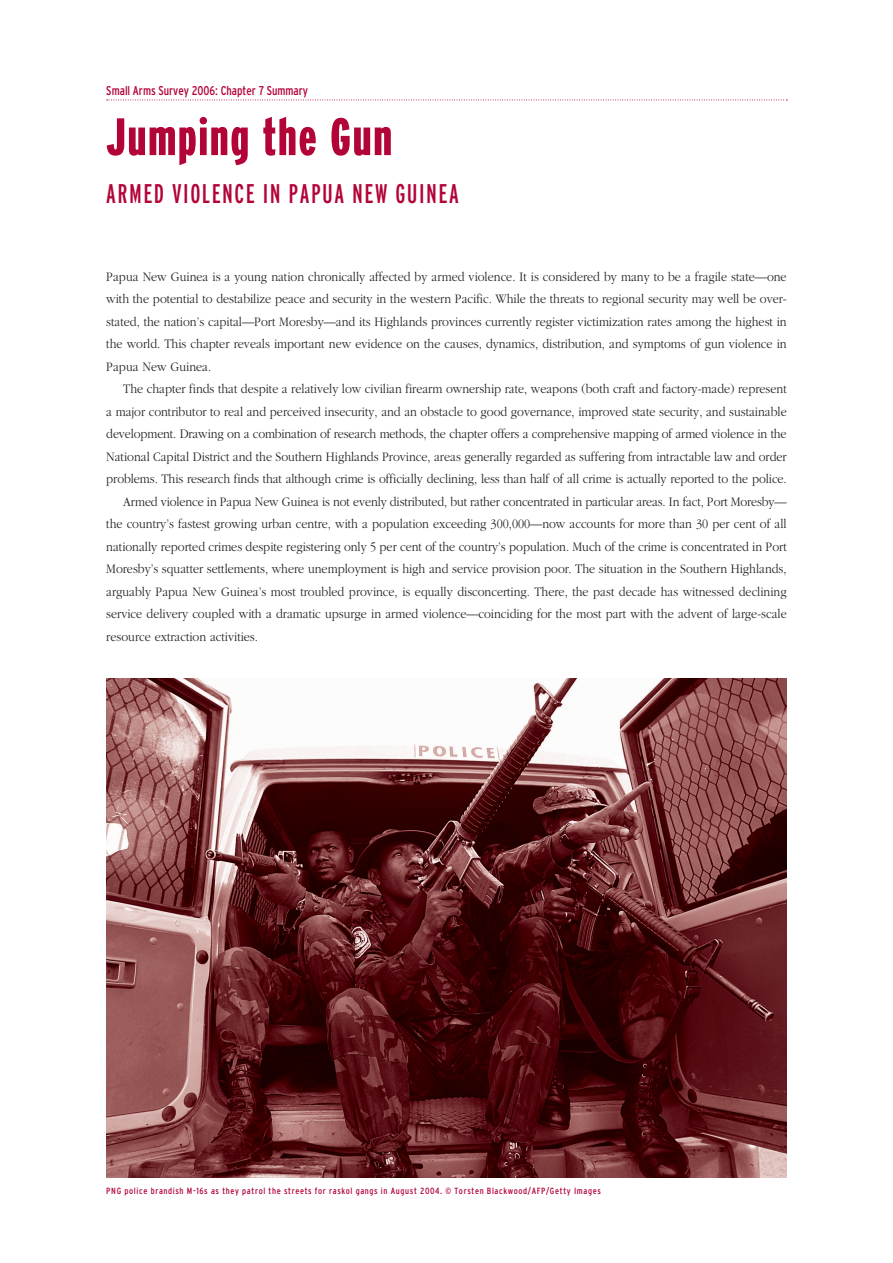
<style>
.page{position:relative;width:893px;height:1263px;background:#fff}
.page>*{position:absolute;margin:0;border:0;box-sizing:border-box;transform-origin:0 0}
.t1{font:900 extra-condensed 52.5px "Interstate";letter-spacing:.035em;color:#b30437}
.t2{font:extra-condensed 27px "Interstate";letter-spacing:.055em;color:#b30437}
.t3{font:300 13.5px/22.5px "Garamond";color:#231f20;text-align:justify;scale:.9 1}
.t4{font:condensed 12.75px "Interstate";color:#b30437;scale:.95 1}
.t5{font:condensed 9px "Interstate";letter-spacing:.07em;color:#b30437}
</style>
<div class="page">
<svg style="left:107px;top:100px;width:680px;height:1px"></svg>
<img style="left:106px;top:679px;width:681px;height:499px">
<p class="t4" style="left:106px;top:86px;width:214px">Small Arms Survey 2006: Chapter 7 Summary</p>
<h1 class="t1" style="left:106px;top:116px;width:287px">Jumping the Gun</h1>
<h2 class="t2" style="left:106px;top:183px;width:354px">ARMED VIOLENCE IN PAPUA NEW GUINEA</h2>
<p class="t3" style="left:106px;top:266px;width:757px">Papua New Guinea is a young nation chronically affected by armed violence. It is considered by many to be a fragile state—one with the potential to destabilize peace and security in the western Pacific. While the threats to regional security may well be over&shy;stated, the nation’s capital—Port Moresby—and its Highlands provinces currently register victimization rates among the highest in the world. This chapter reveals important new evidence on the causes, dynamics, distribution, and symptoms of gun violence in Papua New Guinea.</p>
<p class="t3" style="left:123px;top:379px;width:739px">The chapter finds that despite a relatively low civilian firearm ownership rate, weapons (both craft and factory-made) represent</p>
<p class="t3" style="left:106px;top:401px;width:757px">a major contributor to real and perceived insecurity, and an obstacle to good governance, improved state security, and sustainable</p>
<p class="t3" style="left:106px;top:424px;width:757px">development. Drawing on a combination of research methods, the chapter offers a comprehensive mapping of armed violence in the</p>
<p class="t3" style="left:106px;top:446px;width:757px">National Capital District and the Southern Highlands Province, areas generally regarded as suffering from intractable law and order</p>
<p class="t3" style="left:106px;top:469px;width:757px">problems. This research finds that although crime is officially declining, less than half of all crime is actually reported to the police.</p>
<p class="t3" style="left:123px;top:491px;width:739px">Armed violence in Papua New Guinea is not evenly distributed, but rather concentrated in particular areas. In fact, Port Moresby—</p>
<p class="t3" style="left:106px;top:514px;width:757px">the country’s fastest growing urban centre, with a population exceeding 300,000—now accounts for more than 30 per cent of all</p>
<p class="t3" style="left:106px;top:536px;width:757px">nationally reported crimes despite registering only 5 per cent of the country’s population. Much of the crime is concentrated in Port</p>
<p class="t3" style="left:106px;top:559px;width:757px">Moresby’s squatter settlements, where unemployment is high and service provision poor. The situation in the Southern Highlands,</p>
<p class="t3" style="left:106px;top:581px;width:757px">arguably Papua New Guinea’s most troubled province, is equally disconcerting. There, the past decade has witnessed declining</p>
<p class="t3" style="left:106px;top:604px;width:757px">service delivery coupled with a dramatic upsurge in armed violence—coinciding for the most part with the advent of large-scale</p>
<p class="t3" style="left:106px;top:626px;width:170px">resource extraction activities.</p>
<p class="t5" style="left:106px;top:1187px;width:496px">PNG police brandish M-16s as they patrol the streets for raskol gangs in August 2004. © Torsten Blackwood/AFP/Getty Images</p>
</div>
